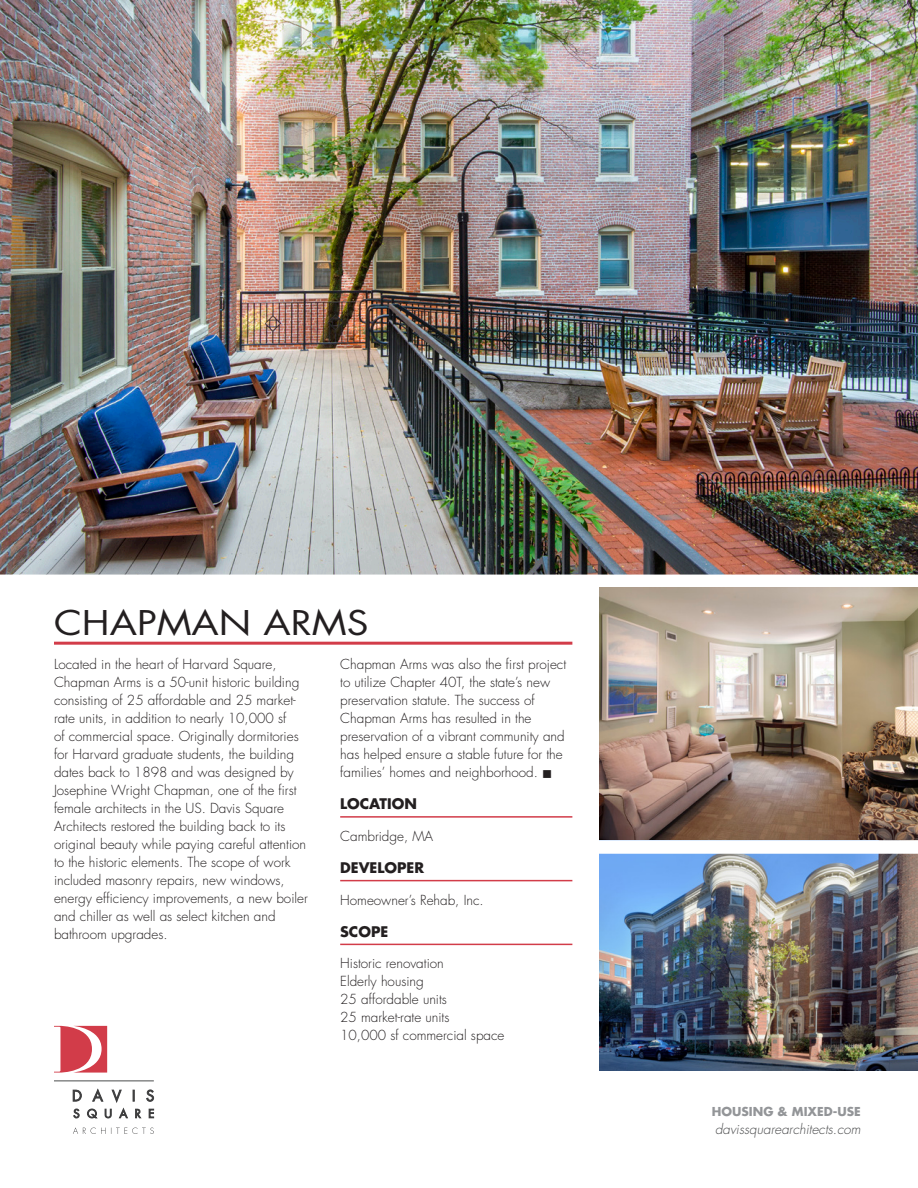
<style>
.page{position:relative;width:918px;height:1188px;background:#fff}
.page>*{position:absolute;margin:0;border:0;box-sizing:border-box;transform-origin:0 0}
.Body_Header_PROJ_SHE{font:33.15px "Futura Std";color:#231f20;scale:1.18 1}
.Body_Copy_LINE_PROJ{font:700 14.25px "Futura Std";color:#231f20}
.Body_Copy_PROJ_SHEET{font:300 13.5px/18px "Futura Std";color:#231f20}
.Web{font:italic 300 13.5px "Futura Std";color:#4b4c4d}
.t1{font:700 12px "Futura Std";color:#939598}
</style>
<div class="page">
<svg style="left:54px;top:1026px;width:53px;height:47px"></svg>
<hr style="left:54px;top:1081px;width:100px;height:1px;background:#4b4c4d">
<svg style="left:73px;top:1089px;width:81px;height:13px"></svg>
<svg style="left:74px;top:1108px;width:80px;height:10px"></svg>
<svg style="left:73px;top:1127px;width:81px;height:7px"></svg>
<hr style="left:54px;top:642px;width:518px;height:3px;background:#d23c49">
<hr style="left:340px;top:816px;width:232px;height:2px;background:#d23c49">
<hr style="left:340px;top:880px;width:232px;height:1px;background:#d23c49">
<hr style="left:340px;top:944px;width:232px;height:1px;background:#d23c49">
<img style="left:0;top:0;width:918px;height:575px">
<img style="left:599px;top:588px;width:319px;height:483px">
<div style="left:584px;top:840px;width:334px;height:14px;background:#fff"></div>
<p class="Body_Header_PROJ_SHE" style="left:54px;top:602px;width:268px">CHAPMAN ARMS</p>
<p class="Body_Copy_PROJ_SHEET" style="left:54px;top:656px;width:255px">Located in the heart of Harvard Square, Chapman Arms is a 50-unit historic building consisting of 25 affordable and 25 market&shy;rate units, in addition to nearly 10,000 sf<br>of commercial space. Originally dormitories for Harvard graduate students, the building dates back to 1898 and was designed by Josephine Wright Chapman, one of the first female architects in the US. Davis Square Architects restored the building back to its original beauty while paying careful attention to the historic elements. The scope of work included masonry repairs, new windows, energy efficiency improvements, a new boiler and chiller as well as select kitchen and bathroom upgrades.</p>
<p class="Body_Copy_PROJ_SHEET" style="left:340px;top:656px;width:227px">Chapman Arms was also the first project to utilize Chapter 40T, the state’s new preservation statute. The success of Chapman Arms has resulted in the preservation of a vibrant community and has helped ensure a stable future for the families’ homes and neighborhood. ■</p>
<p class="Body_Copy_LINE_PROJ" style="left:340px;top:795px;width:78px">LOCATION</p>
<p class="Body_Copy_PROJ_SHEET" style="left:340px;top:827px;width:95px">Cambridge, MA</p>
<p class="Body_Copy_LINE_PROJ" style="left:340px;top:858px;width:85px">DEVELOPER</p>
<p class="Body_Copy_PROJ_SHEET" style="left:340px;top:891px;width:145px">Homeowner’s Rehab, Inc.</p>
<p class="Body_Copy_LINE_PROJ" style="left:340px;top:922px;width:50px">SCOPE</p>
<p class="Body_Copy_PROJ_SHEET" style="left:340px;top:955px;width:166px">Historic renovation<br>Elderly housing<br>25 affordable units<br>25 market-rate units<br>10,000 sf commercial space</p>
<p class="t1" style="left:712px;top:1103px;width:150px">HOUSING &amp; MIXED-USE</p>
<p class="Web" style="left:715px;top:1120px;width:147px">davissquarearchitects.com</p>
</div>
